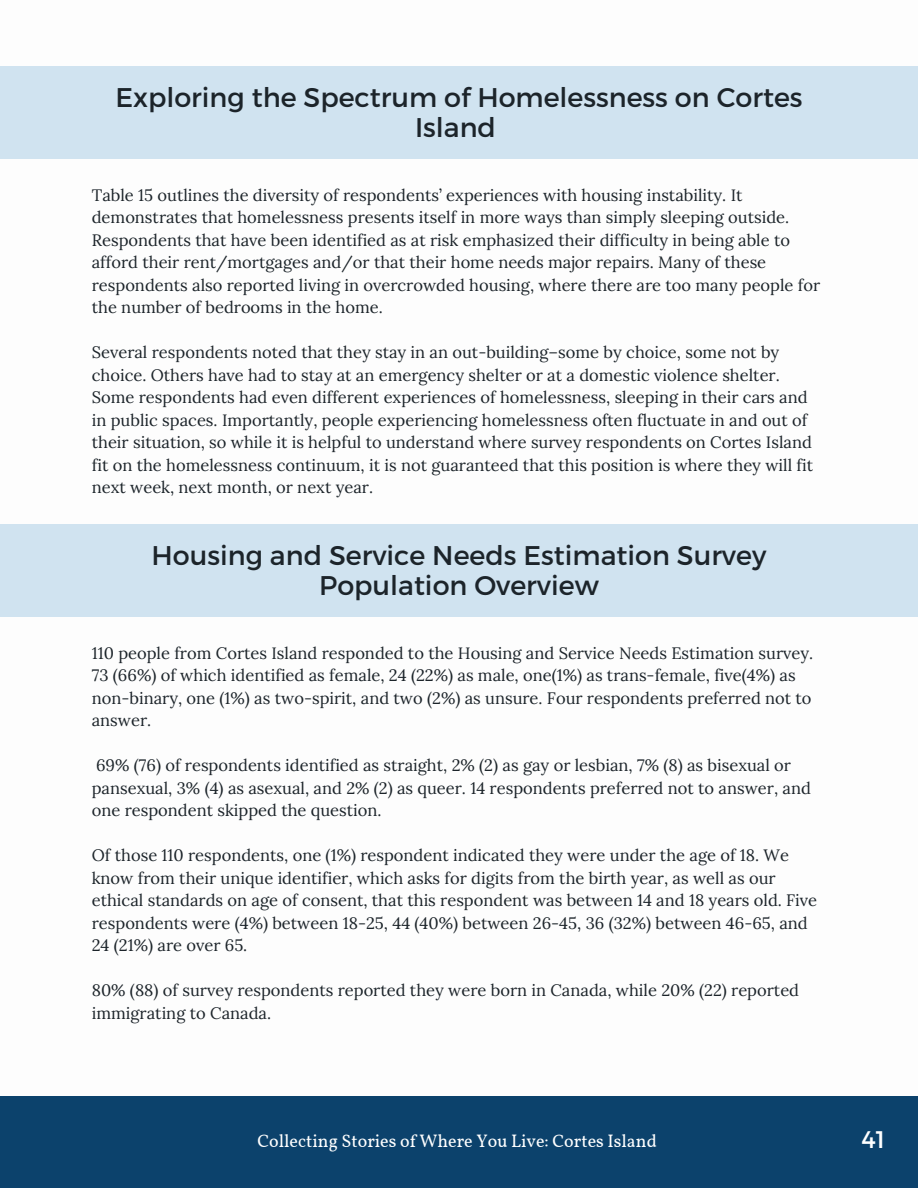
<style>
.page{position:relative;width:918px;height:1188px;background:#fff}
.page>*{position:absolute;margin:0;border:0;box-sizing:border-box;transform-origin:0 0}
.t1{font:27px/29.2px "Montserrat";color:#1c242a;text-align:center}
.t2{font:24px "Montserrat";color:#fff}
.t3{font:18px "Vollkorn";color:#fff}
.t4{font:16.5px/22.5px "Lora";color:#1c242a}
</style>
<div class="page">
<div style="left:0;top:1096px;width:917px;height:92px;background:#0c426c"></div>
<div style="left:0;top:66px;width:918px;height:93px;background:#d0e3f0"></div>
<div style="left:0;top:524px;width:918px;height:93px;background:#d0e3f0"></div>
<h1 class="t1" style="left:115px;top:82px;width:689px">Exploring the Spectrum of Homelessness on Cortes<br>Island</h1>
<p class="t4" style="left:92px;top:184px;width:730px">Table 15 outlines the diversity of respondents’ experiences with housing instability. It demonstrates that homelessness presents itself in more ways than simply sleeping outside.<br>Respondents that have been identified as at risk emphasized their difficulty in being able to afford their rent/mortgages and/or that their home needs major repairs. Many of these respondents also reported living in overcrowded housing, where there are too many people for the number of bedrooms in the home.</p>
<p class="t4" style="left:92px;top:341px;width:723px">Several respondents noted that they stay in an out-building–some by choice, some not by choice. Others have had to stay at an emergency shelter or at a domestic violence shelter.<br>Some respondents had even different experiences of homelessness, sleeping in their cars and in public spaces. Importantly, people experiencing homelessness often fluctuate in and out of their situation, so while it is helpful to understand where survey respondents on Cortes Island fit on the homelessness continuum, it is not guaranteed that this position is where they will fit next week, next month, or next year.</p>
<h1 class="t1" style="left:152px;top:540px;width:616px">Housing and Service Needs Estimation Survey<br>Population Overview</h1>
<p class="t4" style="left:92px;top:642px;width:723px">110 people from Cortes Island responded to the Housing and Service Needs Estimation survey.<br>73 (66%) of which identified as female, 24 (22%) as male, one(1%) as trans-female, five(4%) as non-binary, one (1%) as two-spirit, and two (2%) as unsure. Four respondents preferred not to answer.</p>
<p class="t4" style="left:92px;top:754px;width:721px">69% (76) of respondents identified as straight, 2% (2) as gay or lesbian, 7% (8) as bisexual or pansexual, 3% (4) as asexual, and 2% (2) as queer. 14 respondents preferred not to answer, and one respondent skipped the question.</p>
<p class="t4" style="left:92px;top:844px;width:727px">Of those 110 respondents, one (1%) respondent indicated they were under the age of 18. We know from their unique identifier, which asks for digits from the birth year, as well as our ethical standards on age of consent, that this respondent was between 14 and 18 years old. Five respondents were (4%) between 18-25, 44 (40%) between 26-45, 36 (32%) between 46-65, and 24 (21%) are over 65.</p>
<p class="t4" style="left:92px;top:979px;width:709px">80% (88) of survey respondents reported they were born in Canada, while 20% (22) reported immigrating to Canada.</p>
<p class="t3" style="left:258px;top:1129px;width:401px">Collecting Stories of Where You Live: Cortes Island</p>
<h2 class="t2" style="left:862px;top:1124px;width:25px">41</h2>
</div>
